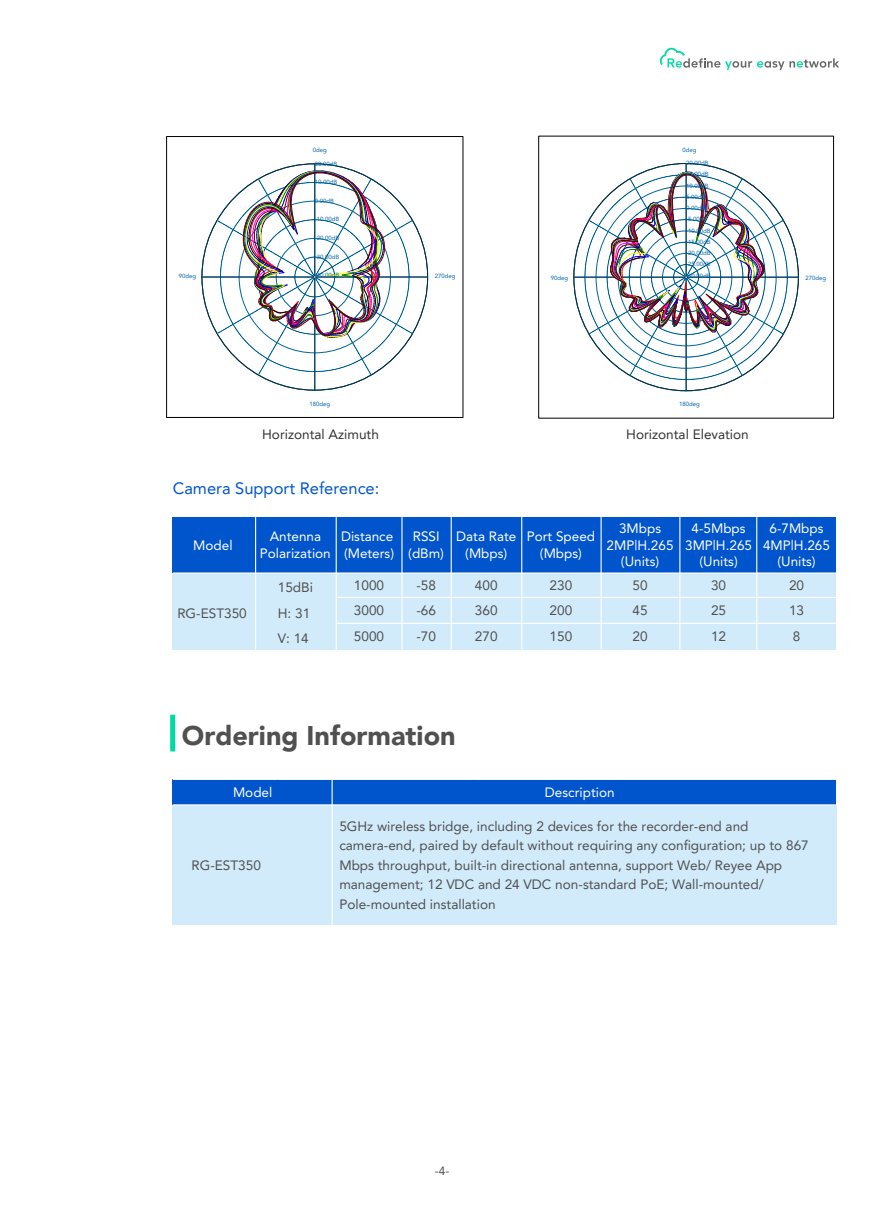
<style>
.page{position:relative;width:893px;height:1212px;background:#fff}
.page>*{position:absolute;margin:0;border:0;box-sizing:border-box;transform-origin:0 0}
.t1{font:900 27px "Avenir LT Pro";color:#505050}
.t2{font:16.5px "Avenir LT Pro";color:#05c}
.t3{font:13.5px/25.5px "Avenir LT Pro";color:#505050;text-align:justify}
.t4{font:13.5px/16.2px "Avenir";color:#fff;text-align:center}
.t5{font:13.5px "Avenir LT Pro";color:#333}
.t6{font:12px "Avenir LT Pro";color:#505050}
.t7{font:6px "Avenir LT Pro";color:#0064aa}
</style>
<div class="page">
<svg style="left:659px;top:47px;width:180px;height:23px"></svg>
<div style="left:170px;top:715px;width:5px;height:36px;background:#00dba4"></div>
<div style="left:173px;top:779px;width:663px;height:26px;background:#0055cd"></div>
<div style="left:332px;top:805px;width:504px;height:119px;background:#d2ebfa"></div>
<div style="left:173px;top:805px;width:159px;height:119px;background:#d2ebfa"></div>
<hr style="left:173px;top:779px;width:105px;height:1px;background:#fff">
<hr style="left:278px;top:779px;width:196px;height:1px;background:#fff">
<hr style="left:474px;top:779px;width:362px;height:1px;background:#fff">
<hr style="left:173px;top:804px;width:159px;height:1px;background:#fff">
<hr style="left:332px;top:804px;width:142px;height:1px;background:#fff">
<hr style="left:474px;top:804px;width:362px;height:1px;background:#fff">
<hr style="left:332px;top:780px;width:1px;height:145px;background:#fff">
<svg style="left:166px;top:136px;width:297px;height:282px"></svg>
<hr style="left:315px;top:164px;width:1px;height:112px;background:#00334c">
<hr style="left:202px;top:277px;width:111px;height:1px;background:#00334c">
<hr style="left:315px;top:278px;width:1px;height:112px;background:#00334c">
<hr style="left:316px;top:277px;width:112px;height:1px;background:#00334c">
<img style="left:217px;top:171px;width:196px;height:205px">
<svg style="left:538px;top:136px;width:296px;height:282px"></svg>
<hr style="left:686px;top:163px;width:1px;height:113px;background:#00334c">
<hr style="left:574px;top:277px;width:111px;height:1px;background:#00334c">
<hr style="left:686px;top:279px;width:1px;height:112px;background:#00334c">
<hr style="left:687px;top:277px;width:111px;height:1px;background:#00334c">
<img style="left:585px;top:172px;width:202px;height:208px">
<div style="left:172px;top:572px;width:664px;height:78px;background:#d2ebfa"></div>
<div style="left:172px;top:517px;width:664px;height:56px;background:#0055cd"></div>
<hr style="left:337px;top:597px;width:500px;height:1px;background:#fff">
<hr style="left:337px;top:623px;width:500px;height:1px;background:#fff">
<hr style="left:173px;top:572px;width:664px;height:2px;background:#fff">
<hr style="left:255px;top:517px;width:1px;height:132px;background:#fff">
<hr style="left:336px;top:517px;width:1px;height:132px;background:#fff">
<hr style="left:401px;top:517px;width:2px;height:132px;background:#fff">
<hr style="left:451px;top:517px;width:1px;height:132px;background:#fff">
<hr style="left:521px;top:517px;width:1px;height:132px;background:#fff">
<hr style="left:601px;top:517px;width:1px;height:132px;background:#fff">
<hr style="left:679px;top:517px;width:1px;height:132px;background:#fff">
<hr style="left:756px;top:517px;width:1px;height:132px;background:#fff">
<p class="t7" style="left:179px;top:272px;width:19px">90deg</p>
<p class="t7" style="left:313px;top:146px;width:16px">0deg</p>
<p class="t7" style="left:682px;top:146px;width:16px">0deg</p>
<p class="t7" style="left:315px;top:160px;width:24px">20.00dB</p>
<p class="t7" style="left:686px;top:159px;width:24px">20.00dB</p>
<p class="t7" style="left:686px;top:171px;width:24px">15.00dB</p>
<p class="t7" style="left:315px;top:178px;width:24px">10.00dB</p>
<p class="t7" style="left:686px;top:182px;width:24px">10.00dB</p>
<p class="t7" style="left:315px;top:197px;width:21px">0.00dB</p>
<p class="t7" style="left:686px;top:193px;width:21px">5.00dB</p>
<p class="t7" style="left:686px;top:204px;width:21px">0.00dB</p>
<p class="t7" style="left:315px;top:216px;width:26px">-10.00dB</p>
<p class="t7" style="left:686px;top:216px;width:23px">-5.00dB</p>
<p class="t7" style="left:686px;top:227px;width:26px">-10.00dB</p>
<p class="t7" style="left:315px;top:234px;width:26px">-20.00dB</p>
<p class="t7" style="left:686px;top:238px;width:26px">-15.00dB</p>
<p class="t7" style="left:315px;top:253px;width:26px">-30.00dB</p>
<p class="t7" style="left:686px;top:249px;width:26px">-20.00dB</p>
<p class="t7" style="left:686px;top:260px;width:26px">-25.00dB</p>
<p class="t7" style="left:315px;top:272px;width:26px">-40.00dB</p>
<p class="t7" style="left:435px;top:272px;width:22px">270deg</p>
<p class="t7" style="left:686px;top:272px;width:26px">-30.00dB</p>
<p class="t7" style="left:551px;top:274px;width:19px">90deg</p>
<p class="t7" style="left:309px;top:400px;width:22px">180deg</p>
<p class="t7" style="left:679px;top:400px;width:22px">180deg</p>
<p class="t5" style="left:262px;top:426px;width:118px">Horizontal Azimuth</p>
<p class="t5" style="left:626px;top:426px;width:124px">Horizontal Elevation</p>
<p class="t7" style="left:805px;top:274px;width:22px">270deg</p>
<p class="t2" style="left:173px;top:478px;width:208px">Camera Support Reference:</p>
<p class="t4" style="left:260px;top:529px;width:72px">Antenna<br>Polarization</p>
<p class="t4" style="left:341px;top:529px;width:55px;text-align:left">Distance (Meters)</p>
<p class="t4" style="left:408px;top:529px;width:37px">RSSI (dBm)</p>
<p class="t4" style="left:456px;top:529px;width:62px">Data Rate (Mbps)</p>
<p class="t4" style="left:527px;top:529px;width:70px">Port Speed (Mbps)</p>
<p class="t4" style="left:607px;top:521px;width:68px">3Mbps<br>2MP|H.265 (Units)</p>
<p class="t4" style="left:685px;top:521px;width:68px">4-5Mbps<br>3MP|H.265 (Units)</p>
<p class="t4" style="left:763px;top:521px;width:68px">6-7Mbps<br>4MP|H.265 (Units)</p>
<p class="t4" style="left:193px;top:537px;width:41px">Model</p>
<p class="t3" style="left:177px;top:600px;width:71px">RG-EST350</p>
<p class="t3" style="left:278px;top:575px;width:37px;text-align:left">15dBi<br>H: 31<br>V: 14</p>
<p class="t3" style="left:354px;top:572px;width:32px">1000<br>3000<br>5000</p>
<p class="t3" style="left:416px;top:572px;width:21px">-58 -66 -70</p>
<p class="t3" style="left:475px;top:572px;width:24px">400<br>360<br>270</p>
<p class="t3" style="left:550px;top:572px;width:24px">230<br>200<br>150</p>
<p class="t3" style="left:632px;top:572px;width:17px">50<br>45<br>20</p>
<p class="t3" style="left:711px;top:572px;width:17px">30<br>25<br>12</p>
<p class="t3" style="left:789px;top:572px;width:17px">20<br>13<br>8</p>
<h1 class="t1" style="left:182px;top:719px;width:275px">Ordering Information</h1>
<p class="t4" style="left:233px;top:784px;width:41px">Model</p>
<p class="t4" style="left:545px;top:784px;width:71px">Description</p>
<p class="t3" style="left:191px;top:852px;width:71px">RG-EST350</p>
<p class="t3" style="left:339px;top:816px;width:471px;line-height:19.5px;text-align:left">5GHz wireless bridge, including 2 devices for the recorder-end and camera-end, paired by default without requiring any configuration; up to 867<br>Mbps throughput, built-in directional antenna, support Web/ Reyee App management; 12 VDC and 24 VDC non-standard PoE; Wall-mounted/ Pole-mounted installation</p>
<p class="t6" style="left:435px;top:1163px;width:16px">-4-</p>
</div>
